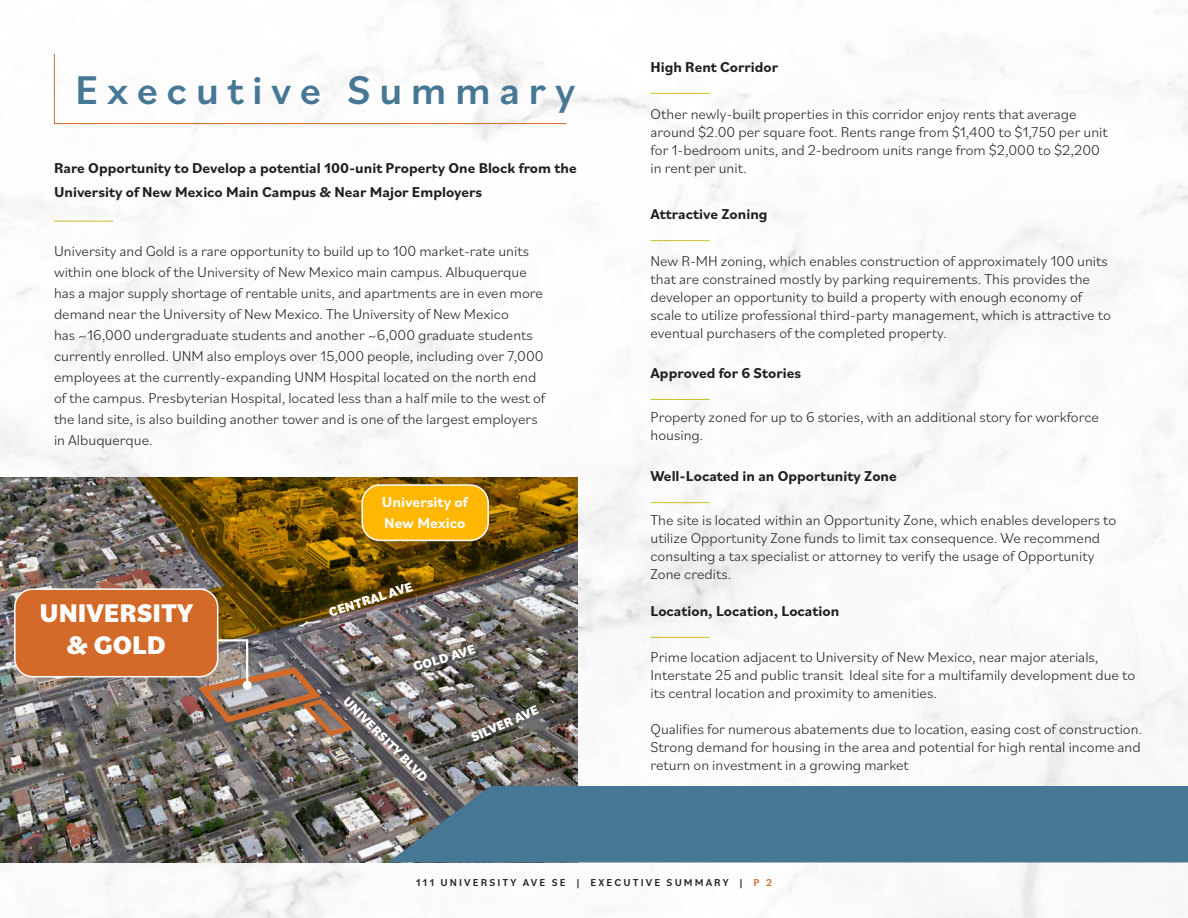
<style>
.page{position:relative;width:1188px;height:918px;background:#fff}
.page>*{position:absolute;margin:0;border:0;box-sizing:border-box;transform-origin:0 0}
.t1{font:500 42px "Bilo";letter-spacing:.2em;color:#467895}
.t2{font:800 26.7px/32.1px "Bilo";color:#fff;text-align:center}
.t3{font:700 15.15px/21.5px "Bilo";color:#fff}
.Body_Copy{font:300 15px/18px "Bilo";color:#231f20}
.Body_Copy-2{font:700 15px/24px "Bilo";color:#231f20}
.t4{font:800 13.5px "Bilo";color:#fff}
.t5{font:500 10.5px "Bilo";letter-spacing:.2em;color:#231f20}
.s1{color:#d36a2a}
</style>
<div class="page">
<img style="left:0;top:477px;width:578px;height:386px">
<img style="left:75px;top:477px;width:503px;height:194px">
<svg style="left:54px;top:53px;width:513px;height:71px"></svg>
<hr style="left:54px;top:221px;width:59px;height:1px;background:#cebe29">
<svg style="left:388px;top:786px;width:800px;height:77px;fill:#467895"></svg>
<div style="left:15px;top:589px;width:203px;height:88px;background:#d36a2a;border-radius:18px"></div>
<div style="left:14px;top:588px;width:204px;height:89px;border:2px solid #fff;border-radius:18px"></div>
<img style="left:195px;top:638px;width:163px;height:101px">
<div style="left:362px;top:485px;width:126px;height:55px;background:#ffb703;border-radius:18px"></div>
<div style="left:361px;top:484px;width:128px;height:57px;border:2px solid #fff;border-radius:18px"></div>
<hr style="left:651px;top:93px;width:59px;height:1px;background:#cebe29">
<hr style="left:651px;top:240px;width:59px;height:1px;background:#cebe29">
<hr style="left:651px;top:502px;width:59px;height:1px;background:#cebe29">
<hr style="left:651px;top:637px;width:59px;height:1px;background:#cebe29">
<hr style="left:651px;top:399px;width:59px;height:1px;background:#cebe29">
<h1 class="t1" style="left:75px;top:61px;width:502px">Executive Summary</h1>
<p class="Body_Copy-2" style="left:54px;top:155px;width:524px">Rare Opportunity to Develop a potential 100-unit Property One Block from the<br>University of New Mexico Main Campus &amp; Near Major Employers</p>
<p class="Body_Copy" style="left:54px;top:239px;width:493px;line-height:21px">University and Gold is a rare opportunity to build up to 100 market-rate units within one block of the University of New Mexico main campus. Albuquerque has a major supply shortage of rentable units, and apartments are in even more demand near the University of New Mexico. The University of New Mexico<br>has ~16,000 undergraduate students and another ~6,000 graduate students currently enrolled. UNM also employs over 15,000 people, including over 7,000 employees at the currently-expanding UNM Hospital located on the north end of the campus. Presbyterian Hospital, located less than a half mile to the west of the land site, is also building another tower and is one of the largest employers in Albuquerque.</p>
<p class="t2" style="left:40px;top:596px;width:155px">UNIVERSITY &amp; GOLD</p>
<p class="t3" style="left:382px;top:490px;width:87px">University of<br>New Mexico</p>
<p class="t4" style="left:326px;top:604px;width:89px;rotate:-18deg">CENTRAL AVE</p>
<p class="t4" style="left:411px;top:658px;width:66px;rotate:-16deg">GOLD AVE</p>
<p class="t4" style="left:468px;top:729px;width:74px;rotate:-23deg">SILVER AVE</p>
<p class="t4" style="left:352px;top:693px;width:115px;rotate:45deg">UNIVERSITY BLVD</p>
<p class="Body_Copy-2" style="left:651px;top:54px;width:129px">High Rent Corridor</p>
<p class="Body_Copy" style="left:651px;top:104px;width:458px">Other newly-built properties in this corridor enjoy rents that average around $2.00 per square foot. Rents range from $1,400 to $1,750 per unit for 1-bedroom units, and 2-bedroom units range from $2,000 to $2,200 in rent per unit.</p>
<p class="Body_Copy-2" style="left:651px;top:202px;width:119px">Attractive Zoning</p>
<p class="Body_Copy" style="left:651px;top:251px;width:462px">New R-MH zoning, which enables construction of approximately 100 units that are constrained mostly by parking requirements. This provides the developer an opportunity to build a property with enough economy of scale to utilize professional third-party management, which is attractive to eventual purchasers of the completed property.</p>
<p class="Body_Copy-2" style="left:651px;top:360px;width:152px">Approved for 6 Stories</p>
<p class="Body_Copy" style="left:651px;top:407px;width:450px">Property zoned for up to 6 stories, with an additional story for workforce housing.</p>
<p class="Body_Copy-2" style="left:651px;top:464px;width:248px">Well-Located in an Opportunity Zone</p>
<p class="Body_Copy" style="left:651px;top:510px;width:467px">The site is located within an Opportunity Zone, which enables developers to utilize Opportunity Zone funds to limit tax consequence. We recommend consulting a tax specialist or attorney to verify the usage of Opportunity Zone credits.</p>
<p class="Body_Copy-2" style="left:651px;top:599px;width:190px">Location, Location, Location</p>
<p class="Body_Copy" style="left:651px;top:647px;width:486px">Prime location adjacent to University of New Mexico, near major aterials,<br>Interstate 25 and public transit Ideal site for a multifamily development due to its central location and proximity to amenities.</p>
<p class="Body_Copy" style="left:651px;top:719px;width:493px;text-align:justify">Qualifies for numerous abatements due to location, easing cost of construction.<br>Strong demand for housing in the area and potential for high rental income and return on investment in a growing market</p>
<p class="t5" style="left:416px;top:875px;width:358px">111 UNIVERSITY AVE SE | EXECUTIVE SUMMARY | <span class="s1">P 2</span></p>
</div>
